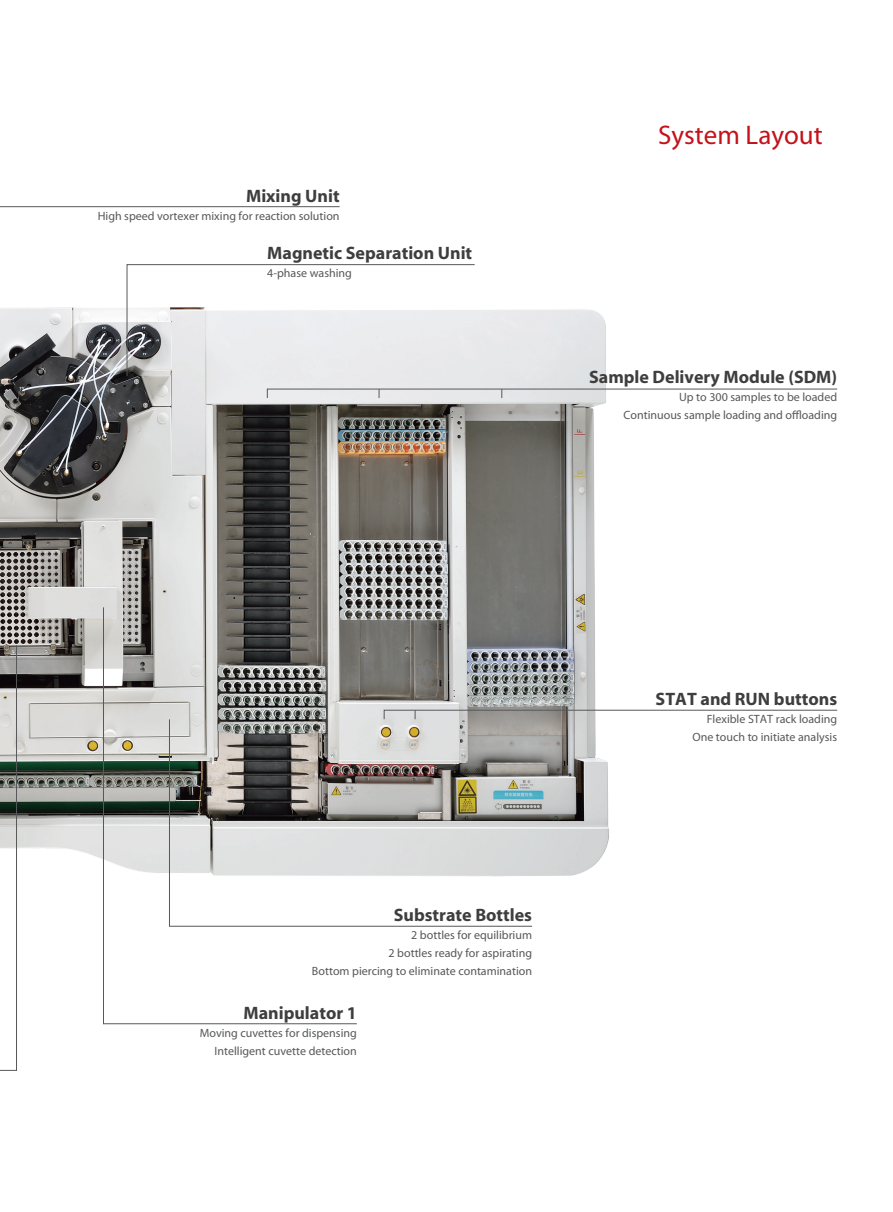
<style>
.page{position:relative;width:893px;height:1212px;background:#fff}
.page>*{position:absolute;margin:0;border:0;box-sizing:border-box;transform-origin:0 0}
.t1{font:27px "Myriad Pro";color:#c4121a}
.t2{font:700 18px "Myriad";color:#3e3e3f}
.t3{font:12px/18px "Myriad Pro";color:#57585a;text-align:right}
</style>
<div class="page">
<img style="left:0;top:309px;width:609px;height:567px">
<svg style="left:0;top:644px;width:17px;height:427px"></svg>
<svg style="left:358px;top:719px;width:175px;height:208px"></svg>
<svg style="left:103px;top:607px;width:255px;height:417px"></svg>
<svg style="left:340px;top:264px;width:135px;height:113px"></svg>
<svg style="left:383px;top:709px;width:455px;height:11px"></svg>
<svg style="left:340px;top:388px;width:498px;height:11px"></svg>
<svg style="left:0;top:206px;width:340px;height:250px"></svg>
<h2 class="t2" style="left:246px;top:187px;width:95px">Mixing Unit</h2>
<p class="t3" style="left:98px;top:207px;width:243px">High speed vortexer mixing for reaction solution</p>
<h2 class="t2" style="left:267px;top:244px;width:206px">Magnetic Separation Unit</h2>
<p class="t3" style="left:267px;top:264px;width:86px">4-phase washing</p>
<h1 class="t1" style="left:658px;top:121px;width:166px">System Layout</h1>
<h2 class="t2" style="left:589px;top:367px;width:250px">Sample Delivery Module (SDM)</h2>
<p class="t3" style="left:623px;top:388px;width:215px">Up to 300 samples to be loaded<br>Continuous sample loading and offloading</p>
<h2 class="t2" style="left:394px;top:906px;width:140px">Substrate Bottles</h2>
<p class="t3" style="left:312px;top:926px;width:222px">2 bottles for equilibrium<br>2 bottles ready for aspirating<br>Bottom piercing to eliminate contamination</p>
<h2 class="t2" style="left:243px;top:1003px;width:115px">Manipulator 1</h2>
<p class="t3" style="left:200px;top:1024px;width:159px">Moving cuvettes for dispensing<br>Intelligent cuvette detection</p>
<h2 class="t2" style="left:656px;top:690px;width:183px">STAT and RUN buttons</h2>
<p class="t3" style="left:692px;top:710px;width:146px">Flexible STAT rack loading<br>One touch to initiate analysis</p>
</div>
